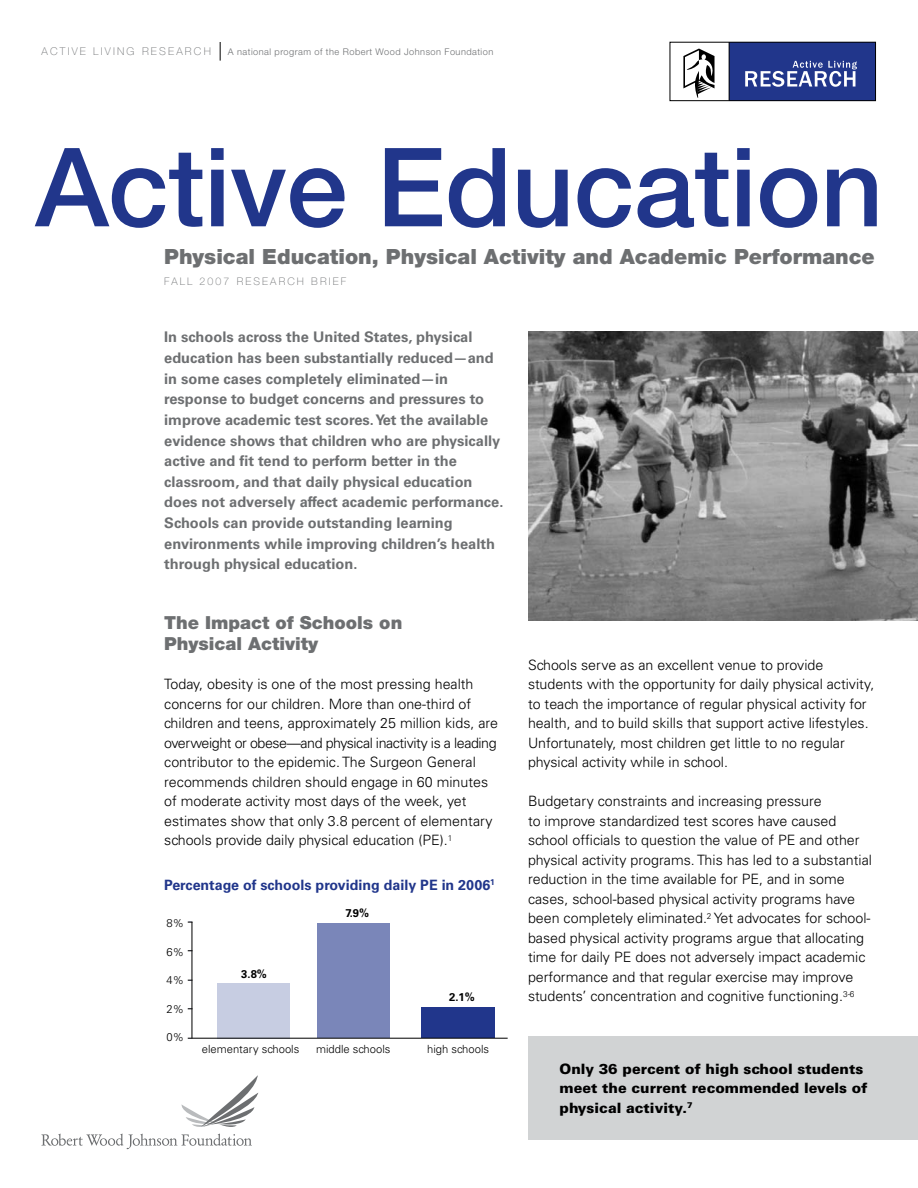
<style>
.page{position:relative;width:918px;height:1188px;background:#fff}
.page>*{position:absolute;margin:0;border:0;box-sizing:border-box;transform-origin:0 0}
.t1{font:500 109.5px "Helvetica Neue";letter-spacing:-.005em;color:#21368b}
.t2{font:900 21px "Helvetica Neue";color:#6d6f71}
.t3{font:900 18px/21px "Helvetica Neue";color:#6d6f71}
.t4{font:700 14.7px/20.5px "Univers";color:#6d6f71}
.t5{font:300 14.25px/19.5px "Univers";color:#000}
.t6{font:900 14.25px/19.5px "Univers";color:#000}
.t7{font:700 14.25px "Univers";color:#21368b}
.t8{font:300 11.25px "Univers";color:#000}
.t9{font:700 11.25px "Univers";color:#000}
.t10{font:100 10.8px "Helvetica Neue";letter-spacing:.205em;color:#6d6f71}
.t11{font:100 10.5px "Helvetica Neue";letter-spacing:.205em;color:#6d6f71}
.t12{font:300 9.15px "Helvetica Neue";letter-spacing:.05em;color:#6d6f71}
</style>
<div class="page">
<svg style="left:41px;top:1075px;width:217px;height:74px"></svg>
<div style="left:729px;top:42px;width:147px;height:59px;background:#21368b"></div>
<svg style="left:745px;top:61px;width:112px;height:26px"></svg>
<svg style="left:683px;top:49px;width:32px;height:49px"></svg>
<div style="left:670px;top:42px;width:206px;height:59px;border:1px solid #000"></div>
<hr style="left:729px;top:42px;width:1px;height:59px;background:#000">
<img style="left:528px;top:332px;width:390px;height:289px">
<svg style="left:220px;top:42px;width:1px;height:19px"></svg>
<div style="left:217px;top:983px;width:73px;height:55px;background:#c7cde2"></div>
<div style="left:318px;top:923px;width:72px;height:115px;background:#7a86b9"></div>
<div style="left:422px;top:1007px;width:73px;height:31px;background:#21368b"></div>
<hr style="left:191px;top:922px;width:1px;height:116px;background:#000">
<hr style="left:188px;top:1038px;width:319px;height:1px;background:#000">
<div style="left:528px;top:1036px;width:390px;height:104px;background:#d1d3d4"></div>
<p class="t10" style="left:42px;top:45px;width:171px">ACTIVE LIVING RESEARCH</p>
<p class="t12" style="left:228px;top:46px;width:267px">A national program of the Robert Wood Johnson Foundation</p>
<h1 class="t1" style="left:36px;top:122px;width:849px">Active Education</h1>
<h2 class="t2" style="left:164px;top:244px;width:712px">Physical Education, Physical Activity and Academic Performance</h2>
<p class="t11" style="left:164px;top:275px;width:183px">FALL 2007 RESEARCH BRIEF</p>
<p class="t4" style="left:164px;top:327px;width:341px">In schools across the United States, physical education has been substantially reduced—and in some cases completely eliminated—in response to budget concerns and pressures to improve academic test scores. Yet the available evidence shows that children who are physically active and fit tend to perform better in the classroom, and that daily physical education does not adversely affect academic performance.<br>Schools can provide outstanding learning environments while improving children’s health through physical education.</p>
<p class="t3" style="left:164px;top:612px;width:240px">The Impact of Schools on<br>Physical Activity</p>
<p class="t5" style="left:164px;top:675px;width:335px">Today, obesity is one of the most pressing health concerns for our children. More than one-third of children and teens, approximately 25 million kids, are overweight or obese—and physical inactivity is a leading contributor to the epidemic. The Surgeon General recommends children should engage in 60 minutes of moderate activity most days of the week, yet estimates show that only 3.8 percent of elementary schools provide daily physical education (PE).<sup>1</sup></p>
<p class="t7" style="left:164px;top:877px;width:332px">Percentage of schools providing daily PE in 2006<sup>1</sup></p>
<p class="t8" style="left:167px;top:917px;width:19px">8%</p>
<p class="t8" style="left:167px;top:945px;width:19px">6%</p>
<p class="t8" style="left:167px;top:974px;width:19px">4%</p>
<p class="t8" style="left:167px;top:1002px;width:19px">2%</p>
<p class="t8" style="left:167px;top:1031px;width:19px">0%</p>
<p class="t9" style="left:346px;top:907px;width:25px">7.9%</p>
<p class="t9" style="left:241px;top:968px;width:27px">3.8%</p>
<p class="t9" style="left:449px;top:991px;width:27px">2.1%</p>
<p class="t8" style="left:202px;top:1043px;width:99px">elementary schools</p>
<p class="t8" style="left:316px;top:1043px;width:76px">middle schools</p>
<p class="t8" style="left:427px;top:1043px;width:63px">high schools</p>
<p class="t5" style="left:528px;top:655px;width:348px">Schools serve as an excellent venue to provide students with the opportunity for daily physical activity, to teach the importance of regular physical activity for health, and to build skills that support active lifestyles.<br>Unfortunately, most children get little to no regular physical activity while in school.</p>
<p class="t5" style="left:528px;top:791px;width:346px">Budgetary constraints and increasing pressure<br>to improve standardized test scores have caused school officials to question the value of PE and other physical activity programs. This has led to a substantial reduction in the time available for PE, and in some cases, school-based physical activity programs have been completely eliminated.<sup>2</sup> Yet advocates for school&shy;based physical activity programs argue that allocating time for daily PE does not adversely impact academic performance and that regular exercise may improve students’ concentration and cognitive functioning.<sup>3-6</sup></p>
<p class="t6" style="left:560px;top:1059px;width:310px">Only 36 percent of high school students meet the current recommended levels of physical activity.<sup>7</sup></p>
</div>
